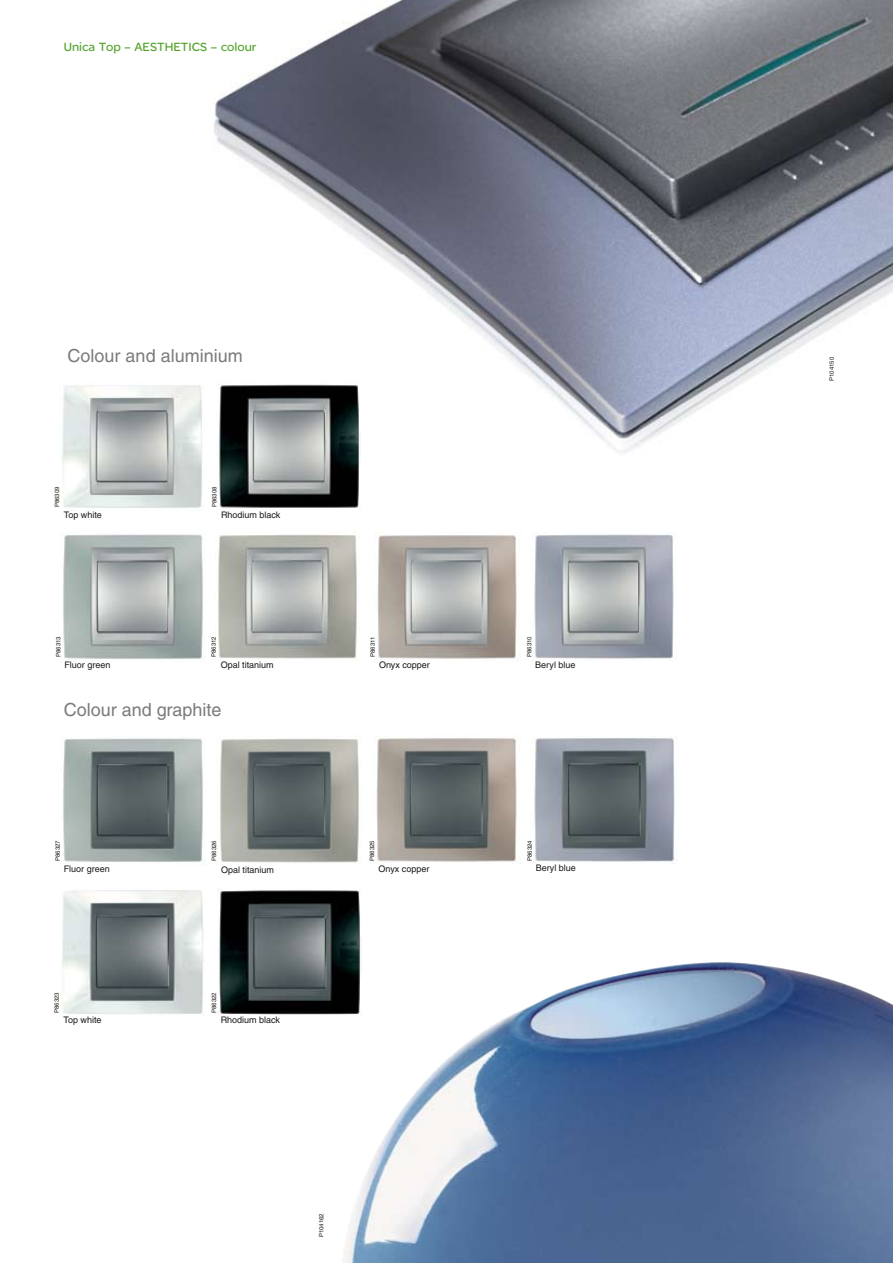
<style>
.page{position:relative;width:893px;height:1263px;background:#fff}
.page>*{position:absolute;margin:0;border:0;box-sizing:border-box;transform-origin:0 0}
.t1{font:18px "Helvetica";color:#7b7b7a}
.t2{font:12.75px "SE Optimist";color:#57a330}
.t3{font:9px "Helvetica";color:#191917}
.t4{font:6px "Helvetica";color:#191917}
</style>
<div class="page">
<img style="left:213px;top:0;width:680px;height:453px">
<img style="left:342px;top:959px;width:551px;height:304px">
<img style="left:534px;top:534px;width:140px;height:125px">
<img style="left:377px;top:532px;width:140px;height:127px">
<img style="left:217px;top:531px;width:140px;height:128px">
<img style="left:63px;top:534px;width:140px;height:125px">
<img style="left:534px;top:738px;width:141px;height:126px">
<img style="left:374px;top:736px;width:143px;height:126px">
<img style="left:219px;top:735px;width:140px;height:128px">
<img style="left:63px;top:738px;width:143px;height:128px">
<img style="left:216px;top:380px;width:144px;height:128px">
<img style="left:62px;top:385px;width:140px;height:123px">
<img style="left:218px;top:889px;width:143px;height:126px">
<img style="left:62px;top:890px;width:141px;height:124px">
<h2 class="t2" style="left:64px;top:40px;width:194px">Unica Top – AESTHETICS – colour</h2>
<h1 class="t1" style="left:68px;top:345px;width:177px">Colour and aluminium</h1>
<p class="t4" style="left:54px;top:507px;width:22px;rotate:-90deg">P86309</p>
<p class="t4" style="left:211px;top:507px;width:22px;rotate:-90deg">P86308</p>
<p class="t3" style="left:64px;top:510px;width:39px">Top white</p>
<p class="t3" style="left:221px;top:509px;width:61px">Rhodium black</p>
<p class="t4" style="left:55px;top:657px;width:22px;rotate:-90deg">P86313</p>
<p class="t4" style="left:210px;top:657px;width:22px;rotate:-90deg">P86312</p>
<p class="t3" style="left:64px;top:660px;width:47px">Fluor green</p>
<p class="t3" style="left:221px;top:660px;width:55px">Opal titanium</p>
<h1 class="t1" style="left:64px;top:699px;width:159px">Colour and graphite</h1>
<p class="t4" style="left:54px;top:861px;width:22px;rotate:-90deg">P86327</p>
<p class="t4" style="left:211px;top:861px;width:22px;rotate:-90deg">P86326</p>
<p class="t3" style="left:64px;top:864px;width:47px">Fluor green</p>
<p class="t3" style="left:221px;top:864px;width:55px">Opal titanium</p>
<p class="t4" style="left:53px;top:1013px;width:22px;rotate:-90deg">P86323</p>
<p class="t4" style="left:211px;top:1013px;width:22px;rotate:-90deg">P86322</p>
<p class="t3" style="left:64px;top:1015px;width:39px">Top white</p>
<p class="t3" style="left:221px;top:1015px;width:61px">Rhodium black</p>
<p class="t4" style="left:369px;top:657px;width:21px;rotate:-90deg">P86311</p>
<p class="t4" style="left:526px;top:657px;width:22px;rotate:-90deg">P8631 0</p>
<p class="t3" style="left:379px;top:660px;width:52px">Onyx copper</p>
<p class="t3" style="left:535px;top:660px;width:42px">Beryl blue</p>
<p class="t4" style="left:369px;top:861px;width:22px;rotate:-90deg">P86325</p>
<p class="t4" style="left:526px;top:861px;width:22px;rotate:-90deg">P86324</p>
<p class="t3" style="left:378px;top:863px;width:52px">Onyx copper</p>
<p class="t3" style="left:536px;top:863px;width:42px">Beryl blue</p>
<p class="t4" style="left:318px;top:1237px;width:25px;rotate:-90deg">P1 04162</p>
<p class="t4" style="left:828px;top:381px;width:26px;rotate:-90deg">P1 041 50</p>
</div>
